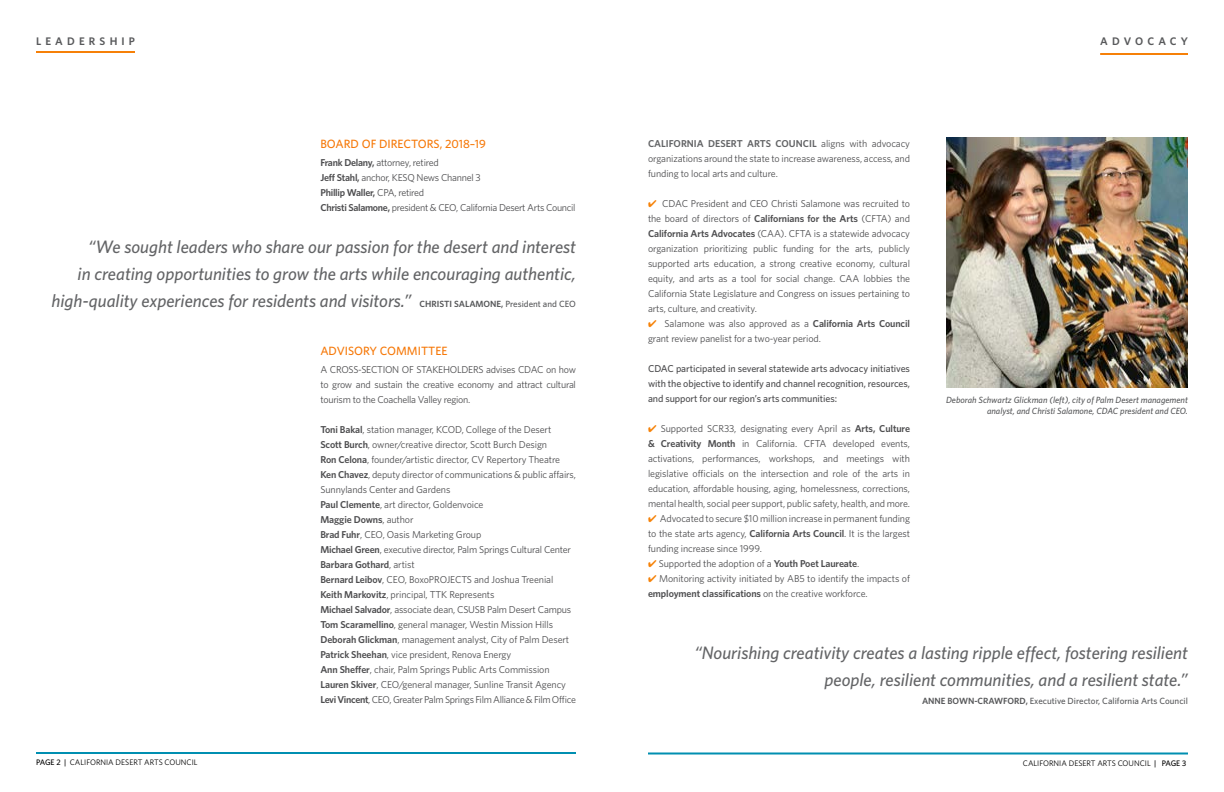
<style>
.page{position:relative;width:1224px;height:792px;background:#fff}
.page>*{position:absolute;margin:0;border:0;box-sizing:border-box;transform-origin:0 0}
.t1{font:italic 500 18px/27px "Whitney";color:#636466;text-align:right}
.t2{font:500 12px "Whitney";color:#f67808}
.t3{font:600 11px "Whitney";letter-spacing:.38em;color:#58595b}
.t4{font:600 11px "Whitney";letter-spacing:.36em;color:#58595b}
.t5{font:10px/15px "Whitney";letter-spacing:-.01em;color:#4d4d4f;text-align:justify}
.t6{font:500 10px/15px "Whitney";letter-spacing:-.01em;color:#4d4d4f;text-align:justify}
.t7{font:10px/15px "Whitney";letter-spacing:-.03em;color:#4d4d4f}
.t8{font:italic 500 9px/11px "Whitney";color:#58595b;text-align:right}
.t9{font:500 9px "Whitney";color:#58595b}
.t10{font:8px "Whitney";color:#000}
.s1{font-weight:600}
.s2{font-weight:600;font-style:normal;font-size:9px;color:#58595b}
.s3{font-style:normal;font-size:9px;color:#58595b}
.s4{font-weight:600;color:#636466}
.s5{color:#f68208}
.s6{font-weight:500}
</style>
<div class="page">
<hr style="left:1100px;top:53px;width:88px;height:2px;background:#f68008">
<hr style="left:36px;top:752px;width:540px;height:2px;background:#008fb1">
<hr style="left:648px;top:752px;width:540px;height:2px;background:#008fb1">
<hr style="left:36px;top:51px;width:99px;height:2px;background:#f68008">
<img style="left:946px;top:138px;width:242px;height:250px">
<p class="t3" style="left:36px;top:34px;width:101px">LEADERSHIP</p>
<p class="t2" style="left:320px;top:137px;width:167px">BOARD OF DIRECTORS, 2018–19</p>
<p class="t7" style="left:320px;top:155px;width:257px"><span class="s1">Frank Delany,</span> attorney, retired<br><span class="s1">Jeff Stahl,</span> anchor, KESQ News Channel 3<br><span class="s1">Phillip Waller,</span> CPA, retired<br><span class="s1">Christi Salamone,</span> president &amp; CEO, California Desert Arts Council</p>
<h1 class="t1" style="left:51px;top:233px;width:526px">“We sought leaders who share our passion for the desert and interest<br>in creating opportunities to grow the arts while encouraging authentic, high-quality experiences for residents and visitors.” <span class="s2">CHRISTI SALAMONE,</span> <span class="s3">President and CEO</span></h1>
<p class="t2" style="left:320px;top:343px;width:129px">ADVISORY COMMITTEE</p>
<p class="t5" style="left:320px;top:361px;width:257px">A CROSS-SECTION OF STAKEHOLDERS advises CDAC on how to grow and sustain the creative economy and attract cultural tourism to the Coachella Valley region.</p>
<p class="t5" style="left:320px;top:421px;width:257px;text-align:left"><span class="s1">Toni Bakal</span>, station manager, KCOD, College of the Desert<br><span class="s1">Scott Burch</span>, owner/creative director, Scott Burch Design<br><span class="s1">Ron Celona</span>, founder/artistic director, CV Repertory Theatre <span class="s1">Ken Chavez</span>, deputy director of communications &amp; public affairs, Sunnylands Center and Gardens<br><span class="s1">Paul Clemente</span>, art director, Goldenvoice<br><span class="s1">Maggie Downs</span>, author<br><span class="s1">Brad Fuhr</span>, CEO, Oasis Marketing Group<br><span class="s1">Michael Green</span>, executive director, Palm Springs Cultural Center <span class="s1">Barbara Gothard</span>, artist<br><span class="s1">Bernard Leibov</span>, CEO, BoxoPROJECTS and Joshua Treenial <span class="s1">Keith Markovitz</span>, principal, TTK Represents<br><span class="s1">Michael Salvador</span>, associate dean, CSUSB Palm Desert Campus <span class="s1">Tom Scaramellino</span>, general manager, Westin Mission Hills <span class="s1">Deborah Glickman</span>, management analyst, City of Palm Desert <span class="s1">Patrick Sheehan</span>, vice president, Renova Energy<br><span class="s1">Ann Sheffer</span>, chair, Palm Springs Public Arts Commission <span class="s1">Lauren Skiver</span>, CEO/general manager, Sunline Transit Agency <span class="s1">Levi Vincent</span>, CEO, Greater Palm Springs Film Alliance &amp; Film Office</p>
<p class="t4" style="left:1100px;top:34px;width:89px">ADVOCACY</p>
<p class="t5" style="left:648px;top:135px;width:264px"><span class="s4">CALIFORNIA DESERT ARTS COUNCIL</span> aligns with advocacy organizations around the state to increase awareness, access, and funding to local arts and culture.</p>
<p class="t5" style="left:648px;top:195px;width:264px"><span class="s5">✔</span> CDAC President and CEO Christi Salamone was recruited to the board of directors of <span class="s1">Californians for the Arts</span> (CFTA) and <span class="s1">California Arts Advocates</span> (CAA). CFTA is a statewide advocacy organization prioritizing public funding for the arts, publicly supported arts education, a strong creative economy, cultural equity, and arts as a tool for social change. CAA lobbies the California State Legislature and Congress on issues pertaining to arts, culture, and creativity.</p>
<p class="t5" style="left:648px;top:315px;width:264px"><span class="s5">✔</span> Salamone was also approved as a <span class="s1">California Arts Council </span>grant review panelist for a two-year period.</p>
<p class="t6" style="left:648px;top:360px;width:264px">CDAC participated in several statewide arts advocacy initiatives with the objective to identify and channel recognition, resources, and support for our region’s arts communities:</p>
<p class="t5" style="left:648px;top:420px;width:264px"><span class="s5">✔</span> Supported SCR33, designating every April as <span class="s1">Arts, Culture &amp; Creativity Month</span> in California. CFTA developed events, activations, performances, workshops, and meetings with legislative officials on the intersection and role of the arts in education, affordable housing, aging, homelessness, corrections, mental health, social peer support, public safety, health, and more.</p>
<p class="t5" style="left:648px;top:510px;width:264px"><span class="s5">✔</span> Advocated to secure $10 million increase in permanent funding to the state arts agency, <span class="s1">California Arts Council</span>. It is the largest funding increase since 1999.</p>
<p class="t5" style="left:648px;top:555px;width:213px"><span class="s5">✔</span> Supported the adoption of a <span class="s1">Youth Poet Laureate</span>.</p>
<p class="t5" style="left:648px;top:570px;width:264px"><span class="s5">✔</span> Monitoring activity initiated by AB5 to identify the impacts of <span class="s1">employment classifications</span> on the creative workforce.</p>
<p class="t8" style="left:946px;top:394px;width:243px">Deborah Schwartz Glickman (left), city of Palm Desert management analyst, and Christi Salamone, CDAC president and CEO.</p>
<h1 class="t1" style="left:694px;top:639px;width:495px">“Nourishing creativity creates a lasting ripple effect, fostering resilient people, resilient communities, and a resilient state.”</h1>
<p class="t9" style="left:922px;top:696px;width:267px"><span class="s1">ANNE BOWN-CRAWFORD,</span> Executive Director, California Arts Council</p>
<p class="t10" style="left:36px;top:758px;width:163px"><span class="s6">PAGE 2 |</span> CALIFORNIA DESERT ARTS COUNCIL</p>
<p class="t10" style="left:1023px;top:758px;width:165px">CALIFORNIA DESERT ARTS COUNCIL <span class="s6">| PAGE 3</span></p>
</div>
